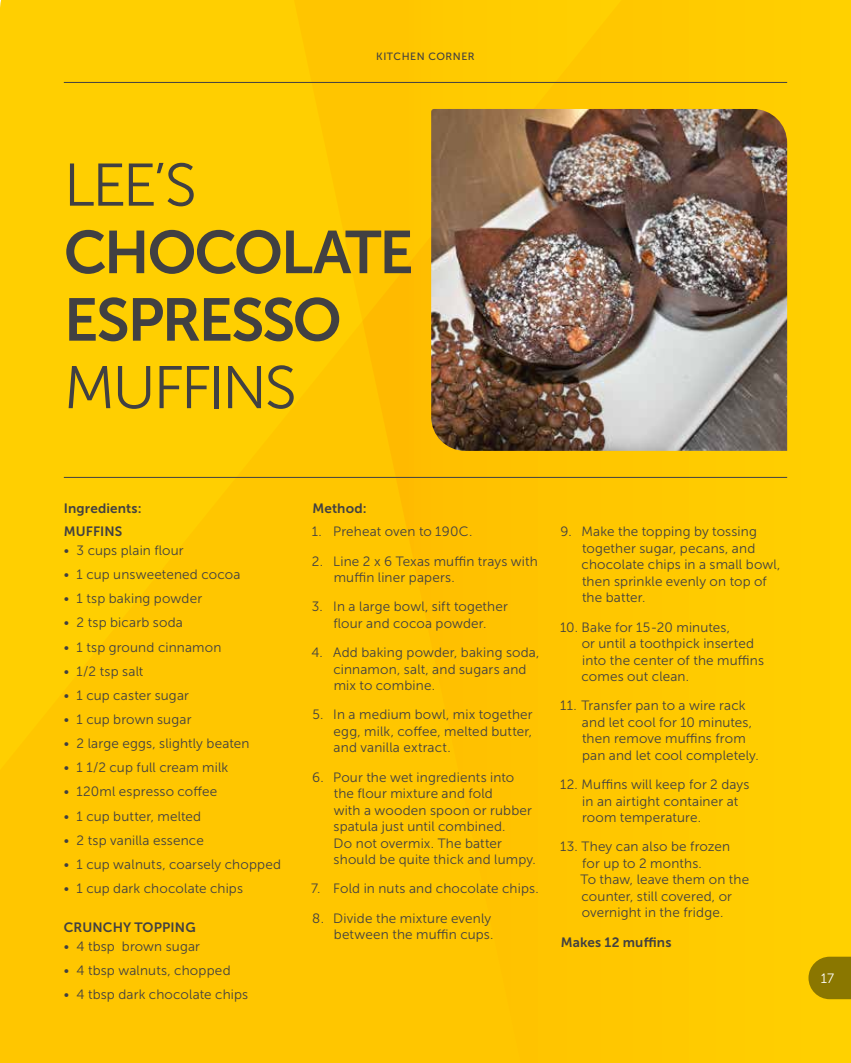
<style>
.page{position:relative;width:851px;height:1063px;background:#fff}
.page>*{position:absolute;margin:0;border:0;box-sizing:border-box;transform-origin:0 0}
.t1{font:60px/67.5px "Museo Sans 700";letter-spacing:-.04em;color:#414042}
.t2{font:60px "Museo Sans 300";letter-spacing:-.045em;color:#414042}
.t3{font:13.5px/16.5px "Museo Sans 300";letter-spacing:.015em;color:#414042}
.t4{font:13.5px/23.9px "Museo Sans 700";letter-spacing:.01em;color:#414042}
.t5{font:13.5px "Museo Sans 300";color:#fff}
.t6{font:10.5px "Museo Sans 500";letter-spacing:.05em;color:#414042}
</style>
<div class="page">
<div style="left:0;top:0;width:850px;height:1063px;background:#ffc700"></div>
<hr style="left:64px;top:82px;width:723px;height:1px;background:#414042">
<hr style="left:64px;top:477px;width:723px;height:1px;background:#414042">
<img style="left:431px;top:109px;width:356px;height:342px">
<svg style="left:808px;top:957px;width:42px;height:42px"></svg>
<p class="t6" style="left:376px;top:51px;width:100px">KITCHEN CORNER</p>
<h1 class="t2" style="left:64px;top:153px;width:134px">LEE’S</h1>
<h1 class="t1" style="left:64px;top:219px;width:351px">CHOCOLATE<br>ESPRESSO</h1>
<h1 class="t2" style="left:64px;top:355px;width:234px">MUFFINS</h1>
<p class="t4" style="left:64px;top:496px;width:79px">Ingredients:<br>MUFFINS</p>
<p class="t3" style="left:64px;top:542px;width:121px">• 3 cups plain flour</p>
<p class="t3" style="left:64px;top:566px;width:178px">• 1 cup unsweetened cocoa</p>
<p class="t3" style="left:64px;top:590px;width:140px">• 1 tsp baking powder</p>
<p class="t3" style="left:64px;top:615px;width:120px">• 2 tsp bicarb soda</p>
<p class="t3" style="left:64px;top:639px;width:159px">• 1 tsp ground cinnamon</p>
<p class="t3" style="left:64px;top:663px;width:81px">• 1/2 tsp salt</p>
<p class="t3" style="left:64px;top:687px;width:127px">• 1 cup caster sugar</p>
<p class="t3" style="left:64px;top:711px;width:129px">• 1 cup brown sugar</p>
<p class="t3" style="left:64px;top:735px;width:187px">• 2 large eggs, slightly beaten</p>
<p class="t3" style="left:64px;top:760px;width:166px">• 1 1/2 cup full cream milk</p>
<p class="t3" style="left:64px;top:784px;width:155px">• 120ml espresso coffee</p>
<p class="t3" style="left:64px;top:808px;width:139px">• 1 cup butter, melted</p>
<p class="t3" style="left:64px;top:832px;width:141px">• 2 tsp vanilla essence</p>
<p class="t3" style="left:64px;top:856px;width:219px">• 1 cup walnuts, coarsely chopped</p>
<p class="t3" style="left:64px;top:880px;width:181px">• 1 cup dark chocolate chips</p>
<p class="t4" style="left:64px;top:916px;width:133px">CRUNCHY TOPPING</p>
<p class="t3" style="left:64px;top:938px;width:138px">• 4 tbsp brown sugar</p>
<p class="t3" style="left:64px;top:962px;width:168px">• 4 tbsp walnuts, chopped</p>
<p class="t3" style="left:64px;top:986px;width:186px">• 4 tbsp dark chocolate chips</p>
<p class="t4" style="left:312px;top:496px;width:56px">Method:</p>
<p class="t3" style="left:312px;top:523px;width:162px">1. Preheat oven to 190C.</p>
<p class="t3" style="left:333px;top:553px;width:205px;text-indent:-22px">2. Line 2 x 6 Texas muffin trays with muffin liner papers.</p>
<p class="t3" style="left:311px;top:598px;width:198px;text-align:center">3. In a large bowl, sift together flour and cocoa powder.</p>
<p class="t3" style="left:333px;top:644px;width:207px;text-indent:-22px">4. Add baking powder, baking soda, cinnamon, salt, and sugars and mix to combine.</p>
<p class="t3" style="left:333px;top:706px;width:201px;text-align:justify;text-indent:-21px">5. In a medium bowl, mix together egg, milk, coffee, melted butter, and vanilla extract.</p>
<p class="t3" style="left:333px;top:769px;width:204px;text-indent:-22px">6. Pour the wet ingredients into the flour mixture and fold<br>with a wooden spoon or rubber spatula just until combined.<br>Do not overmix. The batter should be quite thick and lumpy.</p>
<p class="t3" style="left:311px;top:880px;width:229px">7. Fold in nuts and chocolate chips.</p>
<p class="t3" style="left:312px;top:910px;width:183px;text-align:right">8. Divide the mixture evenly between the muffin cups.</p>
<p class="t3" style="left:581px;top:524px;width:200px;text-indent:-21px">9. Make the topping by tossing together sugar, pecans, and chocolate chips in a small bowl, then sprinkle evenly on top of the batter.</p>
<p class="t3" style="left:581px;top:619px;width:184px;text-indent:-22px">10. Bake for 15-20 minutes,<br>or until a toothpick inserted into the center of the muffins comes out clean.</p>
<p class="t3" style="left:582px;top:698px;width:178px;text-indent:-22px">11. Transfer pan to a wire rack and let cool for 10 minutes, then remove muffins from pan and let cool completely.</p>
<p class="t3" style="left:582px;top:776px;width:169px;text-indent:-22px">12. Muffins will keep for 2 days in an airtight container at room temperature.</p>
<p class="t3" style="left:580px;top:839px;width:170px;text-indent:-21px">13. They can also be frozen for up to 2 months.<br>To thaw, leave them on the counter, still covered, or overnight in the fridge.</p>
<p class="t4" style="left:560px;top:930px;width:112px">Makes 12 muffins</p>
<p class="t5" style="left:820px;top:971px;width:15px">17</p>
</div>
